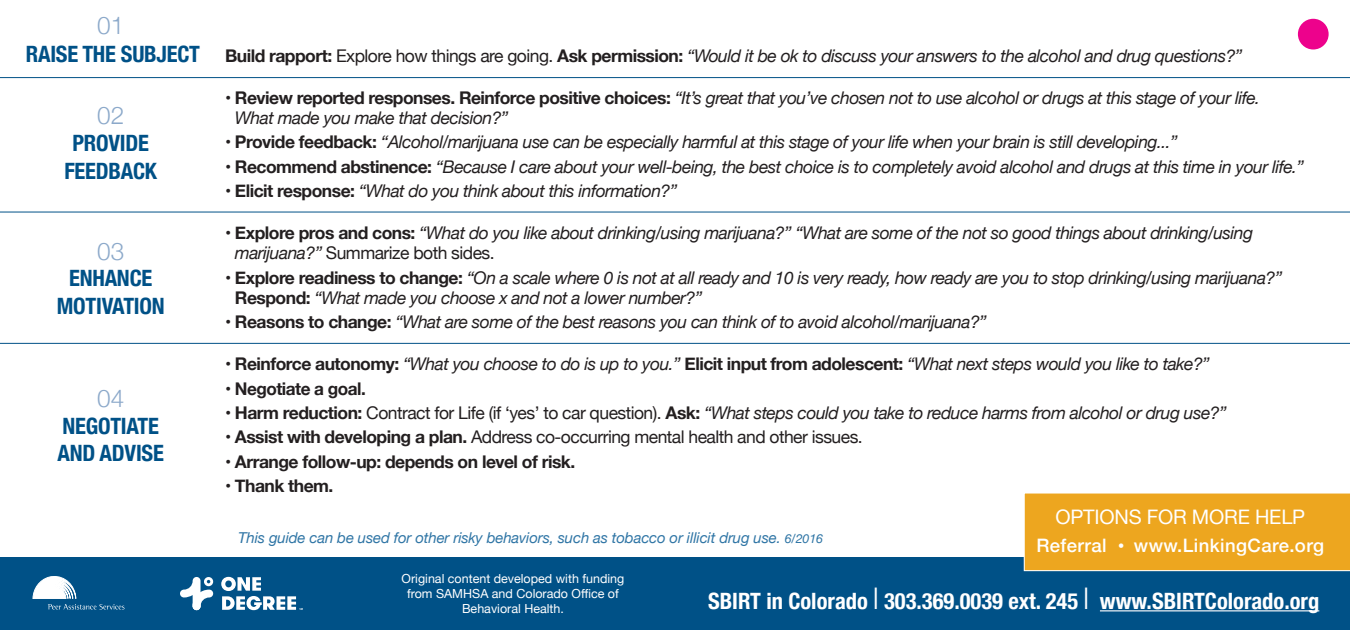
<style>
.page{position:relative;width:1350px;height:630px;background:#fff}
.page>*{position:absolute;margin:0;border:0;box-sizing:border-box;transform-origin:0 0}
.t1{font:300 24.25px "Helvetica Neue";color:#8ca9ca}
.t2{font:700 condensed 22.5px/27.5px "Helvetica Neue";letter-spacing:-.01em;color:#005187;text-align:center}
.t3{font:700 condensed 22.5px "Helvetica Neue";color:#fff}
.t4{font:20px "Helvetica Neue";letter-spacing:-.01em;color:#fff}
.t5{font:500 18.5px "Helvetica Neue";letter-spacing:.02em;color:#fff}
.t6{font:italic 17.5px/20px "Helvetica Neue";letter-spacing:-.03em;color:#231f20}
.t7{font:17.5px "Helvetica Neue";letter-spacing:-.03em;color:#231f20}
.t8{font:700 17.5px "Helvetica Neue";letter-spacing:-.03em;color:#231f20}
.t9{font:italic 15px "Helvetica Neue";letter-spacing:-.01em;color:#2f75a5}
.t10{font:12.5px/15px "Helvetica Neue";color:#fff;text-align:center}
.s1{font-weight:700;font-style:normal}
.s2{font-style:normal}
.s3{font-weight:400}
.s4{font-weight:700}
.s5{font-size:12.5px}
.s6{font-size:12.25px}
.s7{font-family:"Helvetica Neue LT Std";font-weight:300;font-size:30px}
</style>
<div class="page">
<div style="left:0;top:558px;width:1350px;height:72px;background:#005187"></div>
<div style="left:1024px;top:493px;width:326px;height:78px;background:#eda61f"></div>
<hr style="left:0;top:77px;width:1350px;height:1px;background:#005187">
<hr style="left:0;top:212px;width:1350px;height:1px;background:#005187">
<hr style="left:0;top:343px;width:1350px;height:1px;background:#005187">
<div style="left:1298px;top:19px;width:31px;height:31px;background:#ed028c;border-radius:50%"></div>
<svg style="left:180px;top:577px;width:33px;height:33px"></svg>
<svg style="left:221px;top:577px;width:82px;height:33px"></svg>
<svg style="left:33px;top:576px;width:91px;height:34px"></svg>
<hr style="left:1100px;top:610px;width:219px;height:1px;background:#fff">
<p class="t1" style="left:97px;top:6px;width:29px">01</p>
<p class="t2" style="left:26px;top:38px;width:176px">RAISE THE SUBJECT</p>
<p class="t1" style="left:97px;top:95px;width:29px">02</p>
<p class="t2" style="left:64px;top:128px;width:94px">PROVIDE<br>FEEDBACK</p>
<p class="t1" style="left:97px;top:231px;width:29px">03</p>
<p class="t2" style="left:57px;top:263px;width:109px">ENHANCE<br>MOTIVATION</p>
<p class="t1" style="left:97px;top:379px;width:29px">04</p>
<p class="t2" style="left:58px;top:411px;width:108px;text-align:left">NEGOTIATE<br>AND ADVISE</p>
<p class="t6" style="left:225px;top:47px;width:1019px"><span class="s1">Build rapport:</span> <span class="s2">Explore how things are going.</span> <span class="s1">Ask permission:</span> “Would it be ok to discuss your answers to the alcohol and drug questions?”</p>
<p class="t6" style="left:235px;top:89px;width:1027px;text-indent:-10px"><span class="s2">•</span> <span class="s1">Review reported responses. Reinforce positive choices:</span> “It’s great that you’ve chosen not to use alcohol or drugs at this stage of your life.<br>What made you make that decision?”</p>
<p class="t6" style="left:225px;top:133px;width:954px"><span class="s2">•</span> <span class="s1">Provide feedback:</span> “Alcohol/marijuana use can be especially harmful at this stage of your life when your brain is still developing...”</p>
<p class="t6" style="left:225px;top:158px;width:1081px"><span class="s2">•</span> <span class="s1">Recommend abstinence:</span> “Because I care about your well-being, the best choice is to completely avoid alcohol and drugs at this time in your life.”</p>
<p class="t6" style="left:225px;top:182px;width:454px"><span class="s2">•</span> <span class="s1">Elicit response:</span> “What do you think about this information?”</p>
<p class="t6" style="left:235px;top:224px;width:1020px;text-indent:-10px"><span class="s2">•</span> <span class="s1">Explore pros and cons:</span> “What do you like about drinking/using marijuana?” “What are some of the not so good things about drinking/using marijuana?” <span class="s2">Summarize both sides.</span></p>
<p class="t6" style="left:235px;top:268px;width:1049px;text-indent:-10px"><span class="s2">•</span> <span class="s1">Explore readiness to change:</span> “On a scale where 0 is not at all ready and 10 is very ready, how ready are you to stop drinking/using marijuana?”<br><span class="s1">Respond:</span> “What made you choose x and not a lower number?”</p>
<p class="t6" style="left:225px;top:313px;width:763px"><span class="s2">•</span> <span class="s1">Reasons to change:</span> “What are some of the best reasons you can think of to avoid alcohol/marijuana?”</p>
<p class="t6" style="left:225px;top:355px;width:986px"><span class="s2">•</span> <span class="s1">Reinforce autonomy:</span> “What you choose to do is up to you.” <span class="s1">Elicit input from adolescent:</span> “What next steps would you like to take?”</p>
<p class="t8" style="left:225px;top:375px;width:142px"><span class="s3">•</span> Negotiate a goal.</p>
<p class="t6" style="left:225px;top:404px;width:1003px"><span class="s2">•</span> <span class="s1">Harm reduction:</span> <span class="s2">Contract for Life (if ‘yes’ to car question).</span> <span class="s1">Ask:</span> “What steps could you take to reduce harms from alcohol or drug use?”</p>
<p class="t7" style="left:225px;top:425px;width:639px">• <span class="s4">Assist with developing a plan.</span> Address co-occurring mental health and other issues.</p>
<p class="t8" style="left:225px;top:448px;width:352px"><span class="s3">•</span> Arrange follow-up: depends on level of risk.</p>
<p class="t8" style="left:225px;top:472px;width:110px"><span class="s3">•</span> Thank them.</p>
<p class="t9" style="left:238px;top:527px;width:586px">This guide can be used for other risky behaviors, such as tobacco or illicit drug use. <span class="s5">6/2016</span></p>
<p class="t4" style="left:1055px;top:503px;width:251px">OPTIONS FOR MORE HELP</p>
<p class="t5" style="left:1036px;top:530px;width:289px">Referral <span class="s6">•</span> www.LinkingCare.org</p>
<p class="t10" style="left:402px;top:572px;width:224px">Original content developed with funding from SAMHSA and Colorado Office of<br>Behavioral Health.</p>
<p class="t3" style="left:708px;top:582px;width:613px">SBIRT in Colorado <span class="s7">I</span> 303.369.0039 ext. 245 <span class="s7">I</span> www.SBIRTColorado.org</p>
</div>
